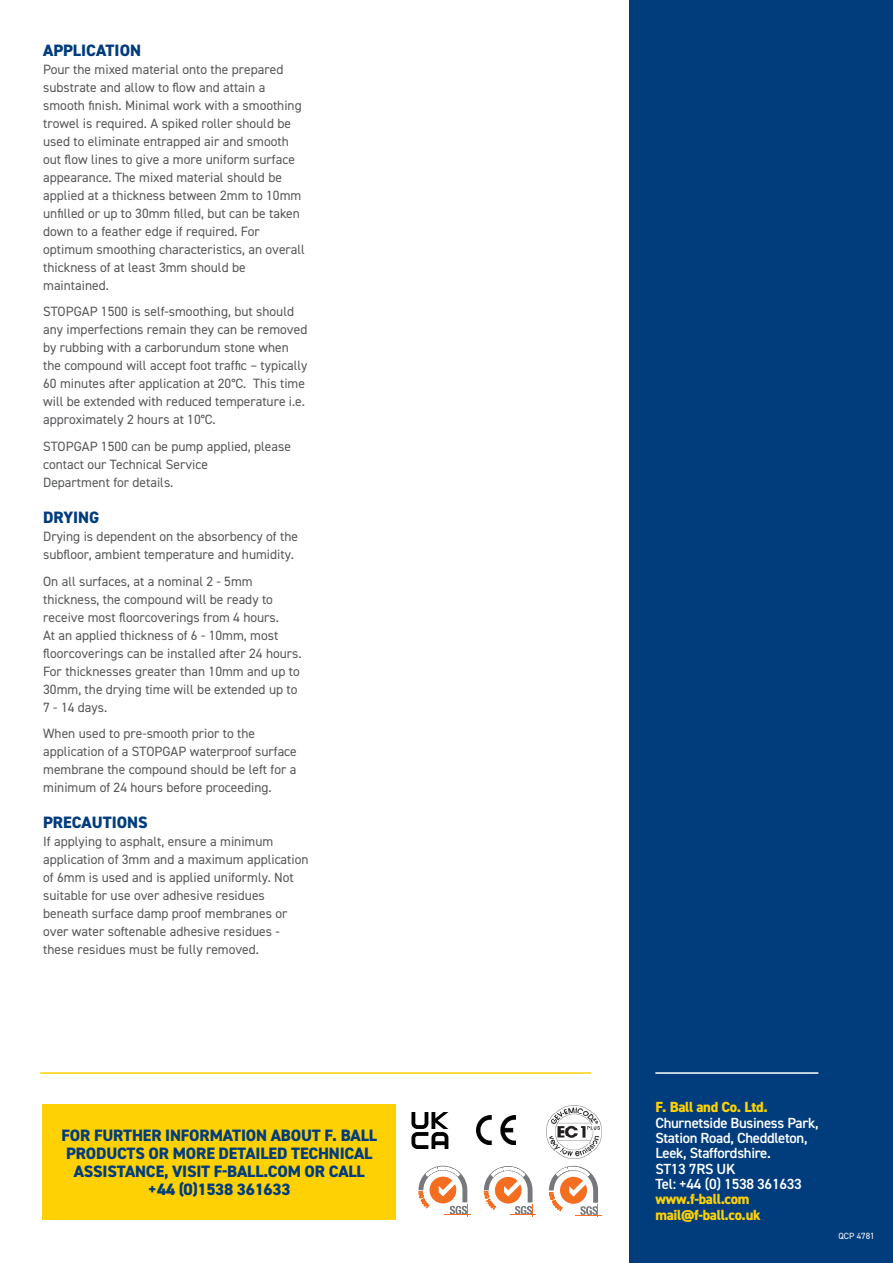
<style>
.page{position:relative;width:893px;height:1263px;background:#fff}
.page>*{position:absolute;margin:0;border:0;box-sizing:border-box;transform-origin:0 0}
.CTA_-_For_further_information{font:800 16.5px/18px "DIN2014";letter-spacing:-.01em;color:#013d7d;text-align:center}
.Introduction_-_Body_Copy{font:800 16.5px "DIN2014";color:#013d7d}
.Address_-_White_-_Text{font:600 14.7px/15.3px "DIN2014";letter-spacing:-.02em;color:#fff}
.t1{font:800 14.7px "DIN2014";letter-spacing:-.02em;color:#fed105}
.Introduction_-_Body_Copy-2{font:13.5px/18px "DIN2014";color:#57585a}
.Footer_-_Code{font:9px "DIN2014";color:#fff}
.s1{font-weight:800;color:#fed105}
</style>
<div class="page">
<div style="left:43px;top:1104px;width:353px;height:116px;background:#fed105"></div>
<div style="left:629px;top:0;width:264px;height:1263px;background:#013d7d"></div>
<hr style="left:655px;top:1072px;width:163px;height:2px;background:#fff">
<hr style="left:40px;top:1072px;width:551px;height:2px;background:#fed105">
<svg style="left:411px;top:1112px;width:37px;height:37px"></svg>
<img style="left:476px;top:1116px;width:40px;height:28px">
<img style="left:546px;top:1105px;width:56px;height:53px">
<svg style="left:418px;top:1166px;width:52px;height:50px"></svg>
<svg style="left:549px;top:1166px;width:52px;height:51px"></svg>
<svg style="left:484px;top:1166px;width:52px;height:50px"></svg>
<p class="Introduction_-_Body_Copy" style="left:43px;top:39px;width:99px">APPLICATION</p>
<p class="Introduction_-_Body_Copy-2" style="left:43px;top:60px;width:263px">Pour the mixed material onto the prepared substrate and allow to flow and attain a smooth finish. Minimal work with a smoothing trowel is required. A spiked roller should be used to eliminate entrapped air and smooth out flow lines to give a more uniform surface appearance. The mixed material should be applied at a thickness between 2mm to 10mm unfilled or up to 30mm filled, but can be taken down to a feather edge if required. For optimum smoothing characteristics, an overall thickness of at least 3mm should be maintained.</p>
<p class="Introduction_-_Body_Copy-2" style="left:43px;top:303px;width:266px">STOPGAP 1500 is self-smoothing, but should any imperfections remain they can be removed by rubbing with a carborundum stone when the compound will accept foot traffic – typically 60 minutes after application at 20°C. This time will be extended with reduced temperature i.e. approximately 2 hours at 10°C.</p>
<p class="Introduction_-_Body_Copy-2" style="left:43px;top:437px;width:249px">STOPGAP 1500 can be pump applied, please contact our Technical Service<br>Department for details.</p>
<p class="Introduction_-_Body_Copy" style="left:43px;top:506px;width:58px">DRYING</p>
<p class="Introduction_-_Body_Copy-2" style="left:43px;top:527px;width:256px">Drying is dependent on the absorbency of the subfloor, ambient temperature and humidity.</p>
<p class="Introduction_-_Body_Copy-2" style="left:43px;top:572px;width:260px">On all surfaces, at a nominal 2 - 5mm thickness, the compound will be ready to receive most floorcoverings from 4 hours.<br>At an applied thickness of 6 - 10mm, most floorcoverings can be installed after 24 hours.<br>For thicknesses greater than 10mm and up to 30mm, the drying time will be extended up to 7 - 14 days.</p>
<p class="Introduction_-_Body_Copy-2" style="left:43px;top:724px;width:255px">When used to pre-smooth prior to the application of a STOPGAP waterproof surface membrane the compound should be left for a minimum of 24 hours before proceeding.</p>
<p class="Introduction_-_Body_Copy" style="left:43px;top:811px;width:106px">PRECAUTIONS</p>
<p class="Introduction_-_Body_Copy-2" style="left:43px;top:832px;width:267px">If applying to asphalt, ensure a minimum application of 3mm and a maximum application of 6mm is used and is applied uniformly. Not suitable for use over adhesive residues beneath surface damp proof membranes or over water softenable adhesive residues - these residues must be fully removed.</p>
<p class="CTA_-_For_further_information" style="left:62px;top:1127px;width:317px">FOR FURTHER INFORMATION ABOUT F. BALL<br>PRODUCTS OR MORE DETAILED TECHNICAL<br>ASSISTANCE, VISIT F-BALL.COM OR CALL +44 (0)1538 361633</p>
<p class="t1" style="left:655px;top:1097px;width:114px">F. Ball and Co. Ltd.</p>
<p class="Address_-_White_-_Text" style="left:655px;top:1114px;width:165px">Churnetside Business Park,<br>Station Road, Cheddleton,<br>Leek, Staffordshire.<br>ST13 7RS UK<br>Tel: +44 (0) 1538 361633 <span class="s1">www.f-ball.com mail@f-ball.co.uk</span></p>
<p class="Footer_-_Code" style="left:838px;top:1230px;width:38px">QCP 4781</p>
</div>
